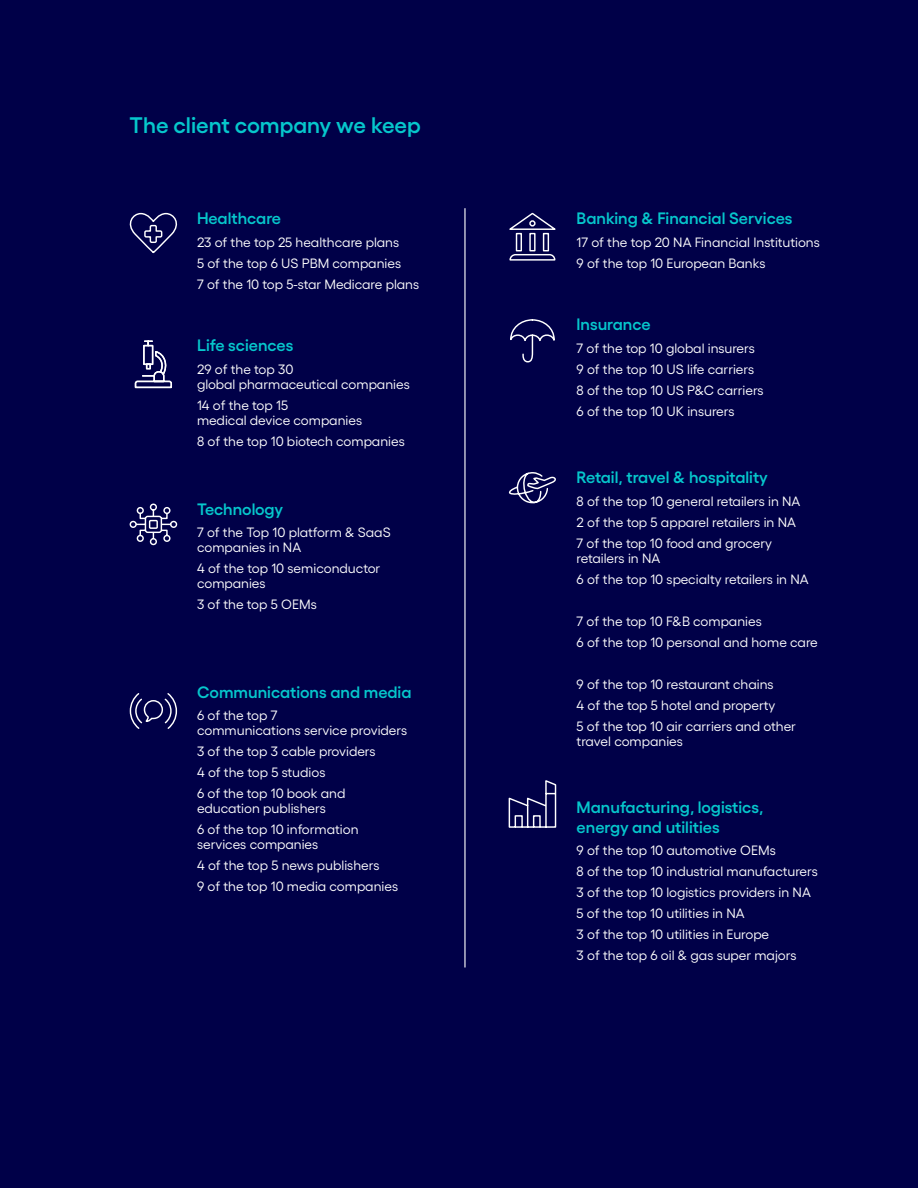
<style>
.page{position:relative;width:918px;height:1188px;background:#fff}
.page>*{position:absolute;margin:0;border:0;box-sizing:border-box;transform-origin:0 0}
.t1{font:600 22.5px "Gellix";color:#06c7cc}
.t2{font:600 16.5px/19.5px "Gellix";color:#06c7cc}
.t3{font:13.5px/21px "Gellix";color:#fff}
</style>
<div class="page">
<div style="left:0;top:0;width:918px;height:1187px;background:#000048"></div>
<svg style="left:129px;top:212px;width:49px;height:42px"></svg>
<svg style="left:129px;top:693px;width:49px;height:36px"></svg>
<svg style="left:134px;top:340px;width:38px;height:49px"></svg>
<svg style="left:129px;top:503px;width:49px;height:43px"></svg>
<svg style="left:508px;top:472px;width:48px;height:32px"></svg>
<svg style="left:510px;top:319px;width:45px;height:44px"></svg>
<svg style="left:508px;top:780px;width:49px;height:48px"></svg>
<svg style="left:509px;top:212px;width:47px;height:49px"></svg>
<hr style="left:464px;top:208px;width:2px;height:760px;background:#fff">
<h1 class="t1" style="left:130px;top:108px;width:293px">The client company we keep</h1>
<p class="t2" style="left:197px;top:207px;width:86px">Healthcare</p>
<p class="t3" style="left:197px;top:230px;width:224px">23 of the top 25 healthcare plans<br>5 of the top 6 US PBM companies<br>7 of the 10 top 5-star Medicare plans</p>
<p class="t2" style="left:197px;top:334px;width:98px">Life sciences</p>
<p class="t3" style="left:197px;top:360px;width:214px;line-height:15px">29 of the top 30<br>global pharmaceutical companies</p>
<p class="t3" style="left:197px;top:396px;width:167px;line-height:15px">14 of the top 15<br>medical device companies</p>
<p class="t3" style="left:197px;top:429px;width:209px">8 of the top 10 biotech companies</p>
<p class="t2" style="left:197px;top:497px;width:88px">Technology</p>
<p class="t3" style="left:197px;top:524px;width:195px;line-height:15px">7 of the Top 10 platform &amp; SaaS companies in NA</p>
<p class="t3" style="left:197px;top:560px;width:185px;line-height:15px">4 of the top 10 semiconductor companies</p>
<p class="t3" style="left:197px;top:593px;width:121px">3 of the top 5 OEMs</p>
<p class="t2" style="left:197px;top:680px;width:216px">Communications and media</p>
<p class="t3" style="left:197px;top:707px;width:212px;line-height:15px">6 of the top 7<br>communications service providers</p>
<p class="t3" style="left:197px;top:740px;width:180px">3 of the top 3 cable providers<br>4 of the top 5 studios<br>6 of the top 10 book and</p>
<p class="t3" style="left:197px;top:797px;width:163px">education publishers<br>6 of the top 10 information</p>
<p class="t3" style="left:197px;top:833px;width:203px">services companies<br>4 of the top 5 news publishers<br>9 of the top 10 media companies</p>
<p class="t2" style="left:577px;top:207px;width:217px">Banking &amp; Financial Services</p>
<p class="t3" style="left:577px;top:230px;width:245px">17 of the top 20 NA Financial Institutions<br>9 of the top 10 European Banks</p>
<p class="t2" style="left:577px;top:313px;width:75px">Insurance</p>
<p class="t3" style="left:577px;top:336px;width:189px">7 of the top 10 global insurers<br>9 of the top 10 US life carriers<br>8 of the top 10 US P&amp;C carriers<br>6 of the top 10 UK insurers</p>
<p class="t2" style="left:577px;top:466px;width:193px">Retail, travel &amp; hospitality</p>
<p class="t3" style="left:577px;top:489px;width:225px">8 of the top 10 general retailers in NA<br>2 of the top 5 apparel retailers in NA<br>7 of the top 10 food and grocery</p>
<p class="t3" style="left:577px;top:546px;width:233px">retailers in NA<br>6 of the top 10 specialty retailers in NA</p>
<p class="t3" style="left:577px;top:609px;width:243px">7 of the top 10 F&amp;B companies<br>6 of the top 10 personal and home care</p>
<p class="t3" style="left:577px;top:672px;width:221px">9 of the top 10 restaurant chains<br>4 of the top 5 hotel and property<br>5 of the top 10 air carriers and other</p>
<p class="t3" style="left:577px;top:729px;width:108px">travel companies</p>
<p class="t2" style="left:577px;top:796px;width:188px">Manufacturing, logistics, energy and utilities</p>
<p class="t3" style="left:577px;top:839px;width:243px">9 of the top 10 automotive OEMs<br>8 of the top 10 industrial manufacturers 3 of the top 10 logistics providers in NA 5 of the top 10 utilities in NA<br>3 of the top 10 utilities in Europe<br>3 of the top 6 oil &amp; gas super majors</p>
</div>
